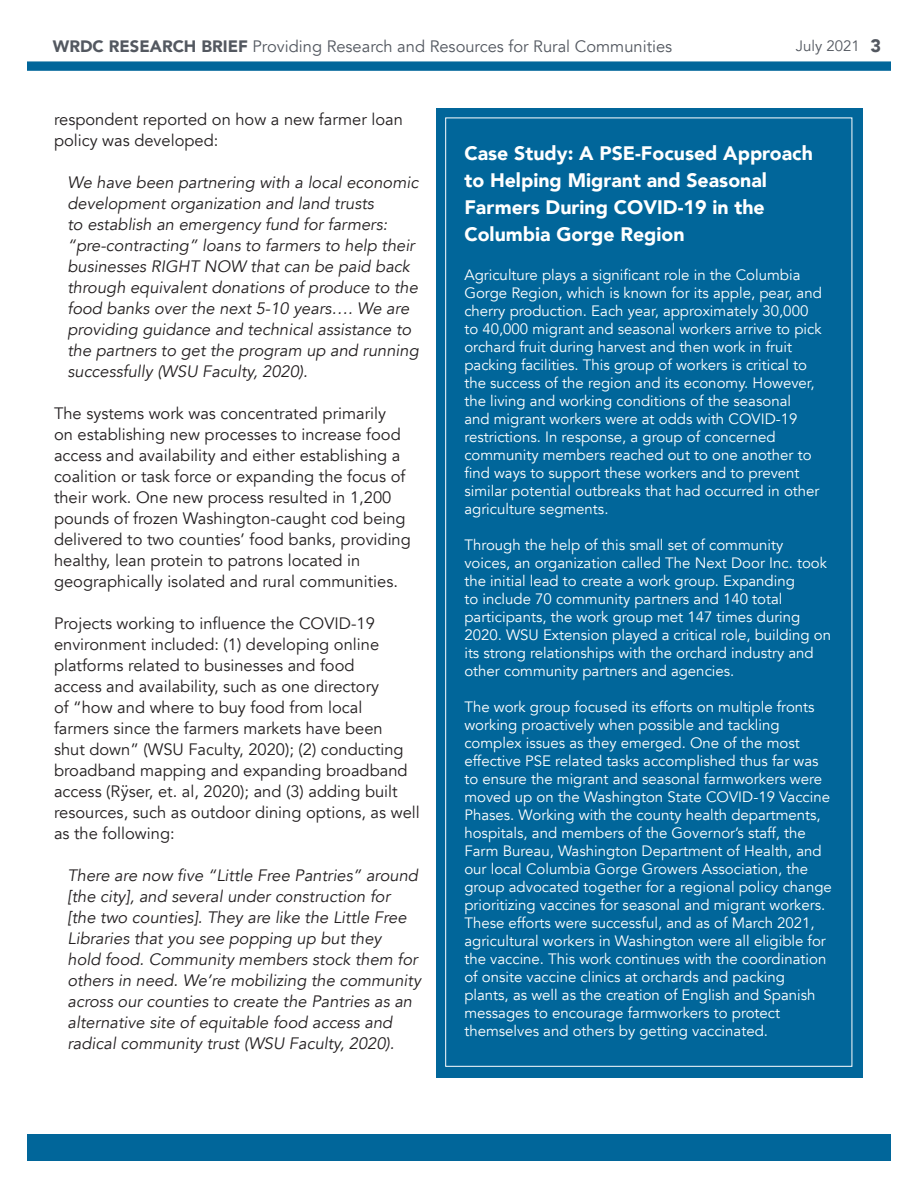
<style>
.page{position:relative;width:918px;height:1188px;background:#fff}
.page>*{position:absolute;margin:0;border:0;box-sizing:border-box;transform-origin:0 0}
.t1{font:900 19.5px/27px "Avenir";color:#fff}
.t2{font:900 18px "Avenir";color:#535860}
.t3{font:16.5px/21px "Avenir";color:#231f20}
.t4{font:italic 16.5px/21px "Avenir";color:#231f20}
.t5{font:16.5px "Avenir";color:#535860}
.t6{font:15px/18px "Avenir";color:#fff}
.t7{font:15px "Avenir";color:#535860}
.s1{font-weight:900}
</style>
<div class="page">
<div style="left:437px;top:108px;width:426px;height:969px;background:#01669a"></div>
<div style="left:27px;top:61px;width:864px;height:10px;background:#01669a;border:2px solid #01669a"></div>
<div style="left:27px;top:1134px;width:864px;height:27px;background:#01669a"></div>
<p class="t5" style="left:53px;top:36px;width:621px"><span class="s1">WRDC RESEARCH BRIEF</span> Providing Research and Resources for Rural Communities</p>
<p class="t7" style="left:796px;top:37px;width:65px">July 2021</p>
<p class="t2" style="left:871px;top:31px;width:12px">3</p>
<p class="t3" style="left:54px;top:109px;width:350px">respondent reported on how a new farmer loan policy was developed:</p>
<p class="t4" style="left:68px;top:172px;width:353px">We have been partnering with a local economic development organization and land trusts<br>to establish an emergency fund for farmers: “pre-contracting” loans to farmers to help their businesses RIGHT NOW that can be paid back through equivalent donations of produce to the food banks over the next 5-10 years…. We are providing guidance and technical assistance to the partners to get the program up and running successfully (WSU Faculty, 2020).</p>
<p class="t3" style="left:54px;top:403px;width:358px">The systems work was concentrated primarily<br>on establishing new processes to increase food access and availability and either establishing a coalition or task force or expanding the focus of their work. One new process resulted in 1,200 pounds of frozen Washington-caught cod being delivered to two counties’ food banks, providing healthy, lean protein to patrons located in geographically isolated and rural communities.</p>
<p class="t3" style="left:54px;top:613px;width:367px">Projects working to influence the COVID-19 environment included: (1) developing online platforms related to businesses and food<br>access and availability, such as one directory<br>of “how and where to buy food from local farmers since the farmers markets have been<br>shut down” (WSU Faculty, 2020); (2) conducting broadband mapping and expanding broadband access (Rÿser, et. al, 2020); and (3) adding built resources, such as outdoor dining options, as well as the following:</p>
<p class="t4" style="left:68px;top:865px;width:355px">There are now five “Little Free Pantries” around [the city], and several under construction for [the two counties]. They are like the Little Free Libraries that you see popping up but they<br>hold food. Community members stock them for others in need. We’re mobilizing the community across our counties to create the Pantries as an alternative site of equitable food access and radical community trust (WSU Faculty, 2020).</p>
<p class="t1" style="left:464px;top:139px;width:350px">Case Study: A PSE-Focused Approach to Helping Migrant and Seasonal<br>Farmers During COVID-19 in the<br>Columbia Gorge Region</p>
<p class="t6" style="left:464px;top:266px;width:359px">Agriculture plays a significant role in the Columbia Gorge Region, which is known for its apple, pear, and cherry production. Each year, approximately 30,000 to 40,000 migrant and seasonal workers arrive to pick orchard fruit during harvest and then work in fruit packing facilities. This group of workers is critical to the success of the region and its economy. However, the living and working conditions of the seasonal<br>and migrant workers were at odds with COVID-19 restrictions. In response, a group of concerned community members reached out to one another to find ways to support these workers and to prevent similar potential outbreaks that had occurred in other agriculture segments.</p>
<p class="t6" style="left:464px;top:536px;width:368px">Through the help of this small set of community voices, an organization called The Next Door Inc. took the initial lead to create a work group. Expanding<br>to include 70 community partners and 140 total participants, the work group met 147 times during 2020. WSU Extension played a critical role, building on its strong relationships with the orchard industry and other community partners and agencies.</p>
<p class="t6" style="left:464px;top:698px;width:369px">The work group focused its efforts on multiple fronts working proactively when possible and tackling complex issues as they emerged. One of the most effective PSE related tasks accomplished thus far was to ensure the migrant and seasonal farmworkers were moved up on the Washington State COVID-19 Vaccine Phases. Working with the county health departments, hospitals, and members of the Governor’s staff, the Farm Bureau, Washington Department of Health, and our local Columbia Gorge Growers Association, the group advocated together for a regional policy change prioritizing vaccines for seasonal and migrant workers.<br>These efforts were successful, and as of March 2021, agricultural workers in Washington were all eligible for the vaccine. This work continues with the coordination of onsite vaccine clinics at orchards and packing plants, as well as the creation of English and Spanish messages to encourage farmworkers to protect themselves and others by getting vaccinated.</p>
</div>
